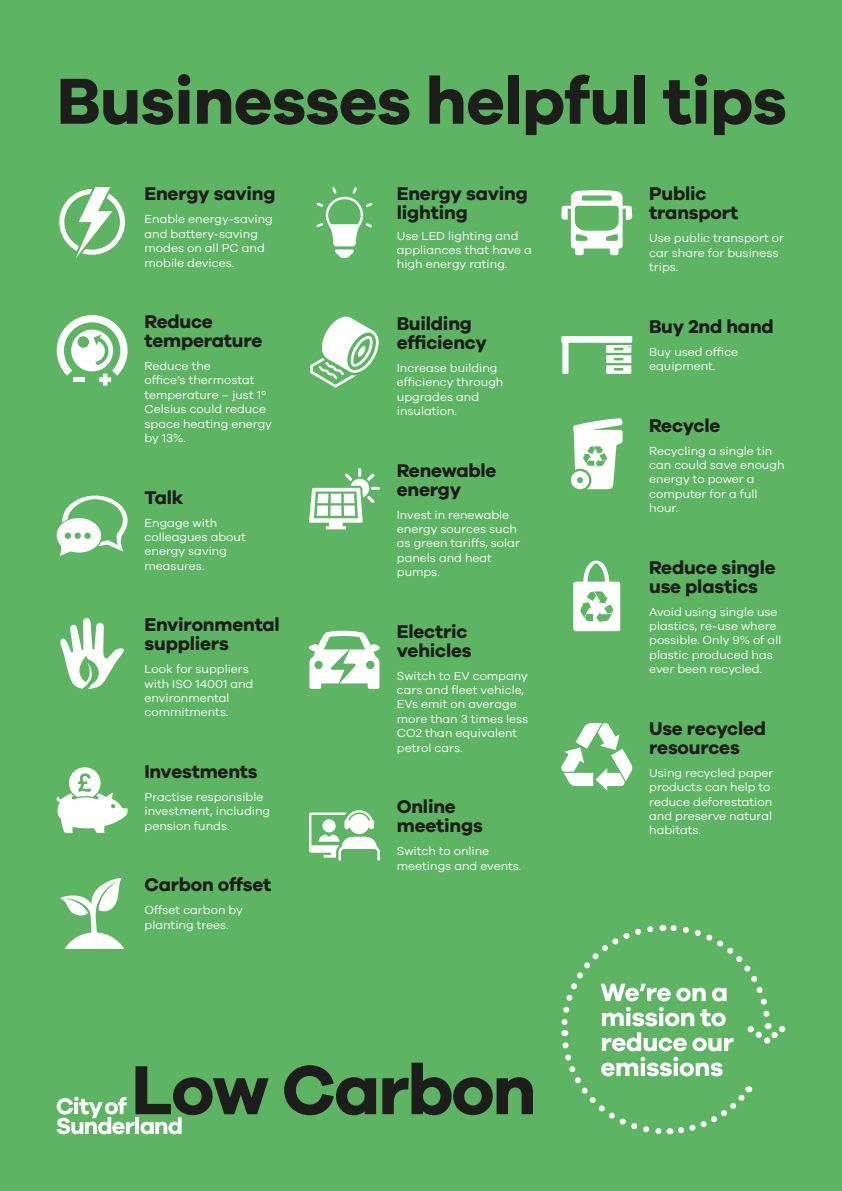
<style>
.page{position:relative;width:842px;height:1191px;background:#5db564}
.page>*{position:absolute;margin:0;border:0;box-sizing:border-box;transform-origin:0 0}
.t1{font:700 67px "Galano Grotesque";letter-spacing:-.01em;color:#1d1d1b}
.t2{font:700 19px/19px "Galano Grotesque";letter-spacing:-.01em;color:#1d1d1b}
.t3{font:12px/14.4px "Galano Grotesque";color:#fff}
</style>
<div class="page">
<svg style="left:284px;top:1065px;width:92px;height:50px"></svg>
<svg style="left:382px;top:1062px;width:151px;height:53px"></svg>
<svg style="left:57px;top:1066px;width:212px;height:68px"></svg>
<svg style="left:59px;top:187px;width:66px;height:71px"></svg>
<svg style="left:57px;top:315px;width:71px;height:70px"></svg>
<svg style="left:57px;top:495px;width:71px;height:61px"></svg>
<svg style="left:60px;top:618px;width:64px;height:71px"></svg>
<svg style="left:57px;top:767px;width:71px;height:66px"></svg>
<svg style="left:60px;top:878px;width:64px;height:71px"></svg>
<svg style="left:317px;top:187px;width:55px;height:71px"></svg>
<svg style="left:310px;top:317px;width:69px;height:70px"></svg>
<svg style="left:309px;top:468px;width:71px;height:61px"></svg>
<svg style="left:309px;top:631px;width:71px;height:58px"></svg>
<svg style="left:309px;top:810px;width:71px;height:50px"></svg>
<svg style="left:561px;top:190px;width:71px;height:65px"></svg>
<svg style="left:561px;top:336px;width:71px;height:38px"></svg>
<svg style="left:571px;top:418px;width:52px;height:71px"></svg>
<svg style="left:573px;top:560px;width:47px;height:71px"></svg>
<svg style="left:561px;top:723px;width:71px;height:68px"></svg>
<svg style="left:561px;top:925px;width:212px;height:209px"></svg>
<svg style="left:669px;top:1085px;width:84px;height:49px"></svg>
<div style="left:756px;top:1031px;width:6px;height:7px;background:#fff;border-radius:50%"></div>
<svg style="left:771px;top:1031px;width:7px;height:7px"></svg>
<svg style="left:764px;top:1037px;width:6px;height:6px"></svg>
<div style="left:747px;top:1026px;width:7px;height:6px;background:#fff;border-radius:50%"></div>
<svg style="left:779px;top:1026px;width:6px;height:6px"></svg>
<h1 class="t1" style="left:57px;top:60px;width:732px">Businesses helpful tips</h1>
<h2 class="t2" style="left:144px;top:184px;width:133px">Energy saving</h2>
<p class="t3" style="left:145px;top:212px;width:130px">Enable energy-saving and battery-saving modes on all PC and mobile devices.</p>
<h2 class="t2" style="left:144px;top:312px;width:119px">Reduce temperature</h2>
<p class="t3" style="left:145px;top:358px;width:129px">Reduce the<br>office’s thermostat temperature – just 1º<br>Celsius could reduce space heating energy by 13%.</p>
<h2 class="t2" style="left:144px;top:487px;width:41px">Talk</h2>
<p class="t3" style="left:145px;top:515px;width:103px">Engage with colleagues about energy saving measures.</p>
<h2 class="t2" style="left:144px;top:615px;width:137px">Environmental suppliers</h2>
<p class="t3" style="left:145px;top:661px;width:110px">Look for suppliers with ISO 14001 and environmental commitments.</p>
<h2 class="t2" style="left:144px;top:761px;width:115px">Investments</h2>
<p class="t3" style="left:145px;top:789px;width:127px">Practise responsible investment, including pension funds.</p>
<h2 class="t2" style="left:144px;top:874px;width:128px">Carbon offset</h2>
<p class="t3" style="left:145px;top:902px;width:100px">Offset carbon by planting trees.</p>
<h2 class="t2" style="left:397px;top:184px;width:133px">Energy saving lighting</h2>
<p class="t3" style="left:397px;top:228px;width:136px">Use LED lighting and appliances that have a high energy rating.</p>
<h2 class="t2" style="left:397px;top:313px;width:92px">Building efficiency</h2>
<p class="t3" style="left:397px;top:360px;width:108px">Increase building efficiency through upgrades and insulation.</p>
<h2 class="t2" style="left:397px;top:460px;width:101px">Renewable energy</h2>
<p class="t3" style="left:397px;top:507px;width:125px">Invest in renewable energy sources such as green tariffs, solar panels and heat pumps.</p>
<h2 class="t2" style="left:397px;top:621px;width:76px">Electric vehicles</h2>
<p class="t3" style="left:397px;top:668px;width:133px">Switch to EV company cars and fleet vehicle,<br>EVs emit on average more than 3 times less<br>CO2 than equivalent petrol cars.</p>
<h2 class="t2" style="left:397px;top:796px;width:88px">Online meetings</h2>
<p class="t3" style="left:397px;top:843px;width:126px">Switch to online meetings and events.</p>
<h2 class="t2" style="left:649px;top:184px;width:91px">Public transport</h2>
<p class="t3" style="left:649px;top:231px;width:136px">Use public transport or car share for business trips.</p>
<h2 class="t2" style="left:649px;top:316px;width:126px">Buy 2nd hand</h2>
<p class="t3" style="left:649px;top:344px;width:91px">Buy used office equipment.</p>
<h2 class="t2" style="left:649px;top:415px;width:73px">Recycle</h2>
<p class="t3" style="left:649px;top:443px;width:137px">Recycling a single tin can could save enough energy to power a computer for a full hour.</p>
<h2 class="t2" style="left:649px;top:557px;width:128px">Reduce single use plastics</h2>
<p class="t3" style="left:649px;top:604px;width:134px">Avoid using single use plastics, re-use where possible. Only 9% of all plastic produced has ever been recycled.</p>
<h2 class="t2" style="left:649px;top:718px;width:119px">Use recycled resources</h2>
<p class="t3" style="left:649px;top:765px;width:126px">Using recycled paper products can help to reduce deforestation and preserve natural habitats.</p>
</div>
